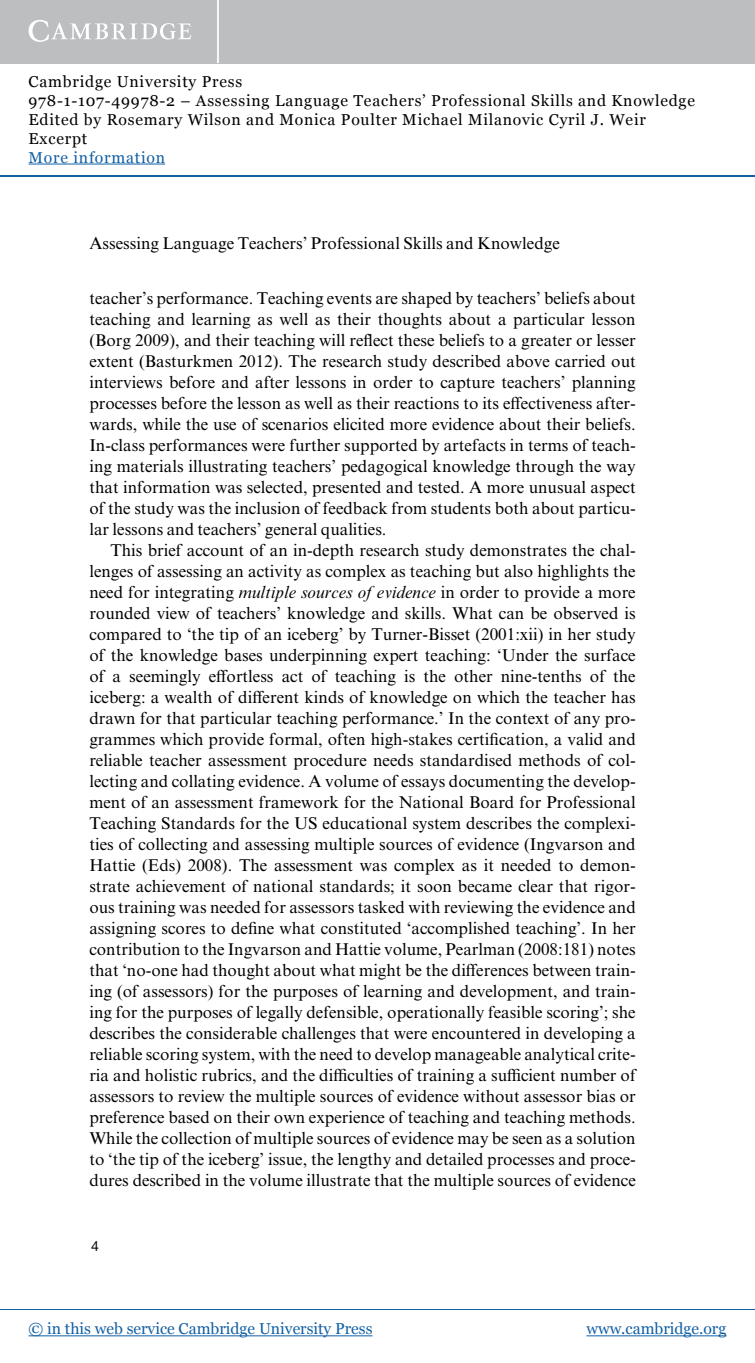
<style>
.page{position:relative;width:755px;height:1363px;background:#fff}
.page>*{position:absolute;margin:0;border:0;box-sizing:border-box;transform-origin:0 0}
.t1{font:17.15px/21px "Times NRMT Pro";color:#000;text-align:justify}
.t2{font:15.75px/18.7px "Georgia";letter-spacing:.05em;color:#000}
.t3{font:15.75px "Georgia";color:#115fa4}
.t4{font:15.75px "Georgia";letter-spacing:.05em;color:#115fa4}
.t5{font:14px "Helvetica Neue LT Std";color:#000}
.s1{font-style:italic}
</style>
<div class="page">
<div style="left:0;top:0;width:754px;height:63px;background:#bcbec0"></div>
<hr style="left:217px;top:0;width:2px;height:63px;background:#fff">
<svg style="left:29px;top:20px;width:162px;height:22px"></svg>
<hr style="left:29px;top:164px;width:136px;height:1px;background:#115fa4">
<hr style="left:0;top:175px;width:754px;height:2px;background:#115fa4">
<hr style="left:0;top:1308px;width:754px;height:1px;background:#115fa4">
<hr style="left:29px;top:1335px;width:343px;height:1px;background:#115fa4">
<hr style="left:586px;top:1335px;width:139px;height:1px;background:#115fa4">
<p class="t2" style="left:29px;top:72px;width:667px">Cambridge University Press<br>978-1-107-49978-2 – Assessing Language Teachers’ Professional Skills and Knowledge Edited by Rosemary Wilson and Monica Poulter Michael Milanovic Cyril J. Weir Excerpt</p>
<p class="t4" style="left:29px;top:146px;width:138px">More information</p>
<p class="t1" style="left:89px;top:233px;width:471px">Assessing Language Teachers’ Professional Skills and Knowledge</p>
<p class="t1" style="left:89px;top:288px;width:547px">teacher’s performance. Teaching events are shaped by teachers’ beliefs about teaching and learning as well as their thoughts about a particular lesson (Borg 2009), and their teaching will reflect these beliefs to a greater or lesser extent (Basturkmen 2012). The research study described above carried out interviews before and after lessons in order to capture teachers’ planning processes before the lesson as well as their reactions to its effectiveness after&shy;wards, while the use of scenarios elicited more evidence about their beliefs.<br>In-class performances were further supported by artefacts in terms of teach&shy;ing materials illustrating teachers’ pedagogical knowledge through the way that information was selected, presented and tested. A more unusual aspect of the study was the inclusion of feedback from students both about particu&shy;lar lessons and teachers’ general qualities.</p>
<p class="t1" style="left:89px;top:540px;width:547px;text-indent:21px">This brief account of an in-depth research study demonstrates the chal&shy;lenges of assessing an activity as complex as teaching but also highlights the need for integrating <span class="s1">multiple sources of evidence</span> in order to provide a more rounded view of teachers’ knowledge and skills. What can be observed is compared to ‘the tip of an iceberg’ by Turner-Bisset (2001:xii) in her study of the knowledge bases underpinning expert teaching: ‘Under the surface of a seemingly effortless act of teaching is the other nine-tenths of the iceberg: a wealth of different kinds of knowledge on which the teacher has drawn for that particular teaching performance.’ In the context of any pro&shy;grammes which provide formal, often high-stakes certification, a valid and reliable teacher assessment procedure needs standardised methods of col&shy;lecting and collating evidence. A volume of essays documenting the develop&shy;ment of an assessment framework for the National Board for Professional Teaching Standards for the US educational system describes the complexi&shy;ties of collecting and assessing multiple sources of evidence (Ingvarson and Hattie (Eds) 2008). The assessment was complex as it needed to demon&shy;strate achievement of national standards; it soon became clear that rigor&shy;ous training was needed for assessors tasked with reviewing the evidence and assigning scores to define what constituted ‘accomplished teaching’. In her contribution to the Ingvarson and Hattie volume, Pearlman (2008:181) notes that ‘no-one had thought about what might be the differences between train&shy;ing (of assessors) for the purposes of learning and development, and train&shy;ing for the purposes of legally defensible, operationally feasible scoring’; she describes the considerable challenges that were encountered in developing a reliable scoring system, with the need to develop manageable analytical crite&shy;ria and holistic rubrics, and the difficulties of training a sufficient number of assessors to review the multiple sources of evidence without assessor bias or preference based on their own experience of teaching and teaching methods.<br>While the collection of multiple sources of evidence may be seen as a solution to ‘the tip of the iceberg’ issue, the lengthy and detailed processes and proce&shy;dures described in the volume illustrate that the multiple sources of evidence</p>
<p class="t5" style="left:91px;top:1237px;width:9px">4</p>
<p class="t3" style="left:29px;top:1317px;width:345px">© in this web service Cambridge University Press</p>
<p class="t3" style="left:586px;top:1317px;width:141px">www.cambridge.org</p>
</div>
